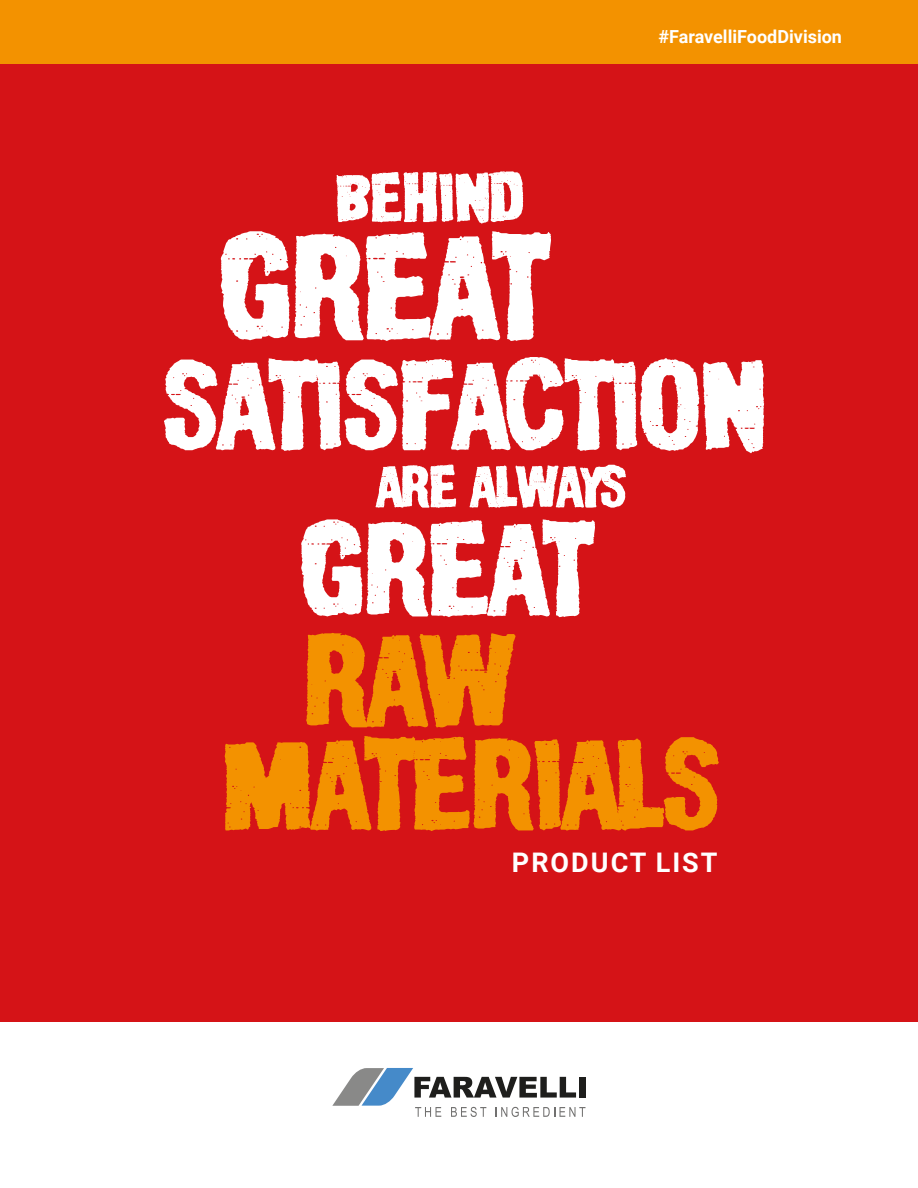
<style>
.page{position:relative;width:918px;height:1188px;background:#fff}
.page>*{position:absolute;margin:0;border:0;box-sizing:border-box;transform-origin:0 0}
.t1{font:140.25px "Cityof Brussels";color:#fff}
.t2{font:124.8px "Cityof Brussels";color:#fff}
.t3{font:124.35px "Cityof Brussels";color:#f39200}
.t4{font:121.5px "Cityof Brussels";color:#f39200}
.t5{font:118.2px "Cityof Brussels";color:#fff}
.t6{font:64.95px "Cityof Brussels";color:#fff}
.t7{font:55.95px "Cityof Brussels";color:#fff}
.t8{font:700 27px "Roboto";letter-spacing:.075em;color:#fff}
.t9{font:700 18px "Roboto";color:#fff}
</style>
<div class="page">
<div style="left:0;top:0;width:918px;height:1021px;background:#d51317"></div>
<div style="left:0;top:0;width:918px;height:64px;background:#f39200"></div>
<svg style="left:332px;top:1068px;width:254px;height:49px"></svg>
<h3 class="t6" style="left:335px;top:168px;width:190px">BEHIND</h3>
<h1 class="t1" style="left:219px;top:224px;width:330px">GREAT</h1>
<p class="t9" style="left:659px;top:24px;width:185px">#FaravelliFoodDivision</p>
<h3 class="t5" style="left:163px;top:352px;width:605px">SATISFACTION</h3>
<h3 class="t7" style="left:377px;top:461px;width:251px">ARE ALWAYS</h3>
<h2 class="t2" style="left:300px;top:513px;width:293px">GREAT</h2>
<h3 class="t3" style="left:304px;top:624px;width:210px">RAW</h3>
<h3 class="t4" style="left:223px;top:730px;width:498px">MATERIALS</h3>
<h3 class="t8" style="left:512px;top:843px;width:207px">PRODUCT LIST</h3>
</div>
